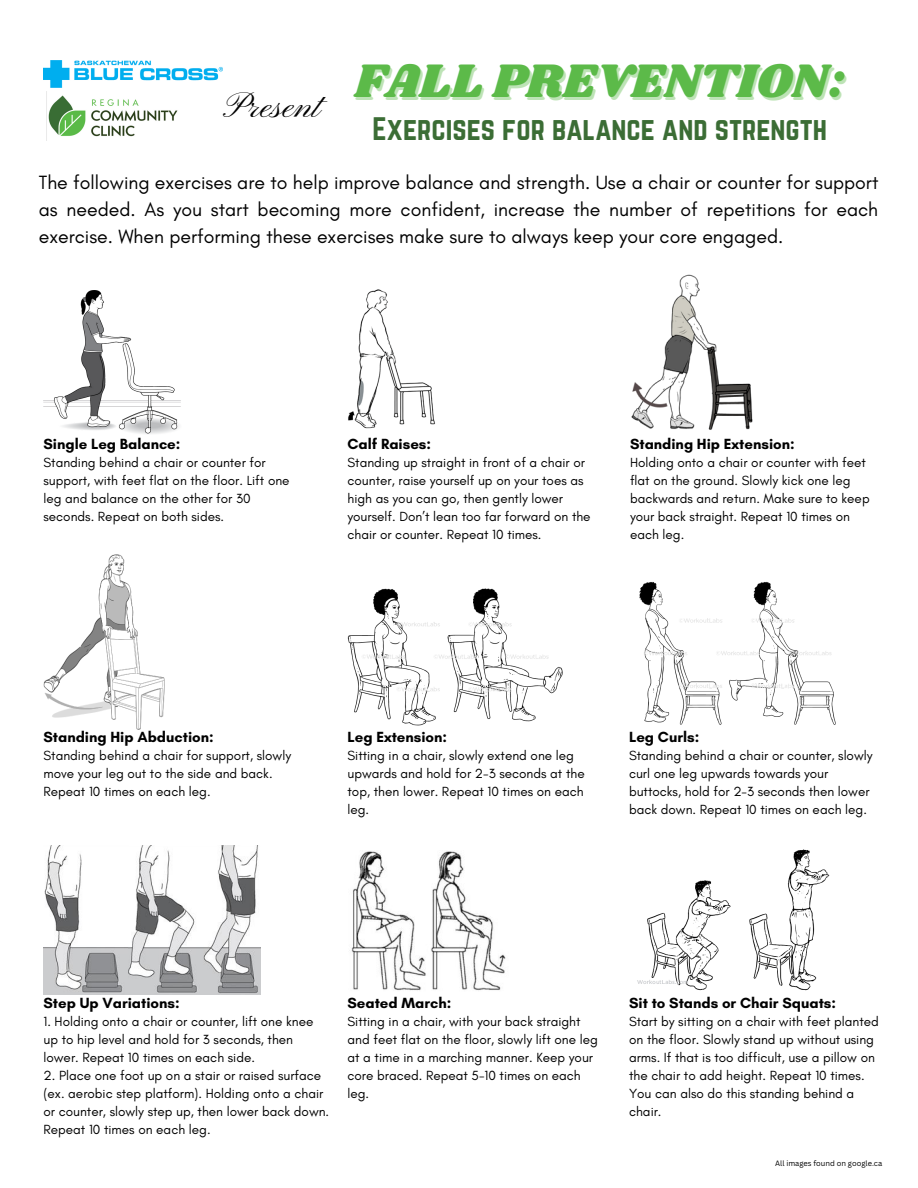
<style>
.page{position:relative;width:918px;height:1188px;background:#fff}
.page>*{position:absolute;margin:0;border:0;box-sizing:border-box;transform-origin:0 0}
.t1{font:48.75px "Shrikhand";color:#5cba49}
.t2{font:36px "Pinyon Script";color:#000}
.t3{font:28.5px "Norwester";color:#3b6d35}
.t4{font:19.5px/27px "Glacial Indifference";color:#000;text-align:justify}
.t5{font:700 15px "Glacial Indifference";color:#000}
.t6{font:13.5px/18px "Glacial Indifference";color:#000}
.t7{font:7.5px "Canva Sans";color:#000}
</style>
<div class="page">
<img style="left:46px;top:92px;width:132px;height:48px">
<img style="left:43px;top:60px;width:179px;height:27px">
<img style="left:43px;top:291px;width:138px;height:143px">
<img style="left:637px;top:849px;width:193px;height:142px">
<img style="left:43px;top:555px;width:122px;height:174px">
<img style="left:348px;top:289px;width:87px;height:140px">
<img style="left:347px;top:588px;width:215px;height:138px">
<img style="left:639px;top:581px;width:197px;height:144px">
<img style="left:43px;top:846px;width:218px;height:148px">
<img style="left:351px;top:851px;width:155px;height:140px">
<img style="left:631px;top:274px;width:122px;height:156px">
<h2 class="t2" style="left:227px;top:85px;width:96px">Present</h2>
<h1 class="t1" style="left:355px;top:47px;width:492px">FALL PREVENTION:</h1>
<h3 class="t3" style="left:373px;top:111px;width:456px">Exercises for balance and strength</h3>
<p class="t4" style="left:39px;top:169px;width:841px">The following exercises are to help improve balance and strength. Use a chair or counter for support as needed. As you start becoming more confident, increase the number of repetitions for each exercise. When performing these exercises make sure to always keep your core engaged.</p>
<p class="t5" style="left:43px;top:435px;width:138px">Single Leg Balance:</p>
<p class="t6" style="left:43px;top:453px;width:248px">Standing behind a chair or counter for support, with feet flat on the floor. Lift one leg and balance on the other for 30 seconds. Repeat on both sides.</p>
<p class="t5" style="left:347px;top:435px;width:85px">Calf Raises:</p>
<p class="t6" style="left:347px;top:453px;width:245px">Standing up straight in front of a chair or counter, raise yourself up on your toes as high as you can go, then gently lower yourself. Don’t lean too far forward on the chair or counter. Repeat 10 times.</p>
<p class="t5" style="left:630px;top:435px;width:166px">Standing Hip Extension:</p>
<p class="t6" style="left:630px;top:453px;width:241px">Holding onto a chair or counter with feet flat on the ground. Slowly kick one leg backwards and return. Make sure to keep your back straight. Repeat 10 times on each leg.</p>
<p class="t5" style="left:43px;top:727px;width:172px">Standing Hip Abduction:</p>
<p class="t6" style="left:43px;top:746px;width:249px">Standing behind a chair for support, slowly move your leg out to the side and back.<br>Repeat 10 times on each leg.</p>
<p class="t5" style="left:347px;top:727px;width:101px">Leg Extension:</p>
<p class="t6" style="left:347px;top:746px;width:239px">Sitting in a chair, slowly extend one leg upwards and hold for 2-3 seconds at the top, then lower. Repeat 10 times on each leg.</p>
<p class="t5" style="left:629px;top:727px;width:72px">Leg Curls:</p>
<p class="t6" style="left:629px;top:746px;width:245px">Standing behind a chair or counter, slowly curl one leg upwards towards your buttocks, hold for 2-3 seconds then lower back down. Repeat 10 times on each leg.</p>
<p class="t5" style="left:43px;top:994px;width:138px">Step Up Variations:</p>
<p class="t6" style="left:43px;top:1012px;width:271px">1. Holding onto a chair or counter, lift one knee up to hip level and hold for 3 seconds, then lower. Repeat 10 times on each side.</p>
<p class="t6" style="left:43px;top:1066px;width:287px">2. Place one foot up on a stair or raised surface (ex. aerobic step platform). Holding onto a chair or counter, slowly step up, then lower back down.<br>Repeat 10 times on each leg.</p>
<p class="t5" style="left:347px;top:994px;width:105px">Seated March:</p>
<p class="t6" style="left:347px;top:1012px;width:252px">Sitting in a chair, with your back straight and feet flat on the floor, slowly lift one leg at a time in a marching manner. Keep your core braced. Repeat 5-10 times on each leg.</p>
<p class="t5" style="left:629px;top:994px;width:209px">Sit to Stands or Chair Squats:</p>
<p class="t6" style="left:629px;top:1012px;width:251px">Start by sitting on a chair with feet planted on the floor. Slowly stand up without using arms. If that is too difficult, use a pillow on the chair to add height. Repeat 10 times.<br>You can also do this standing behind a chair.</p>
<p class="t7" style="left:775px;top:1158px;width:109px">All images found on google.ca</p>
</div>
